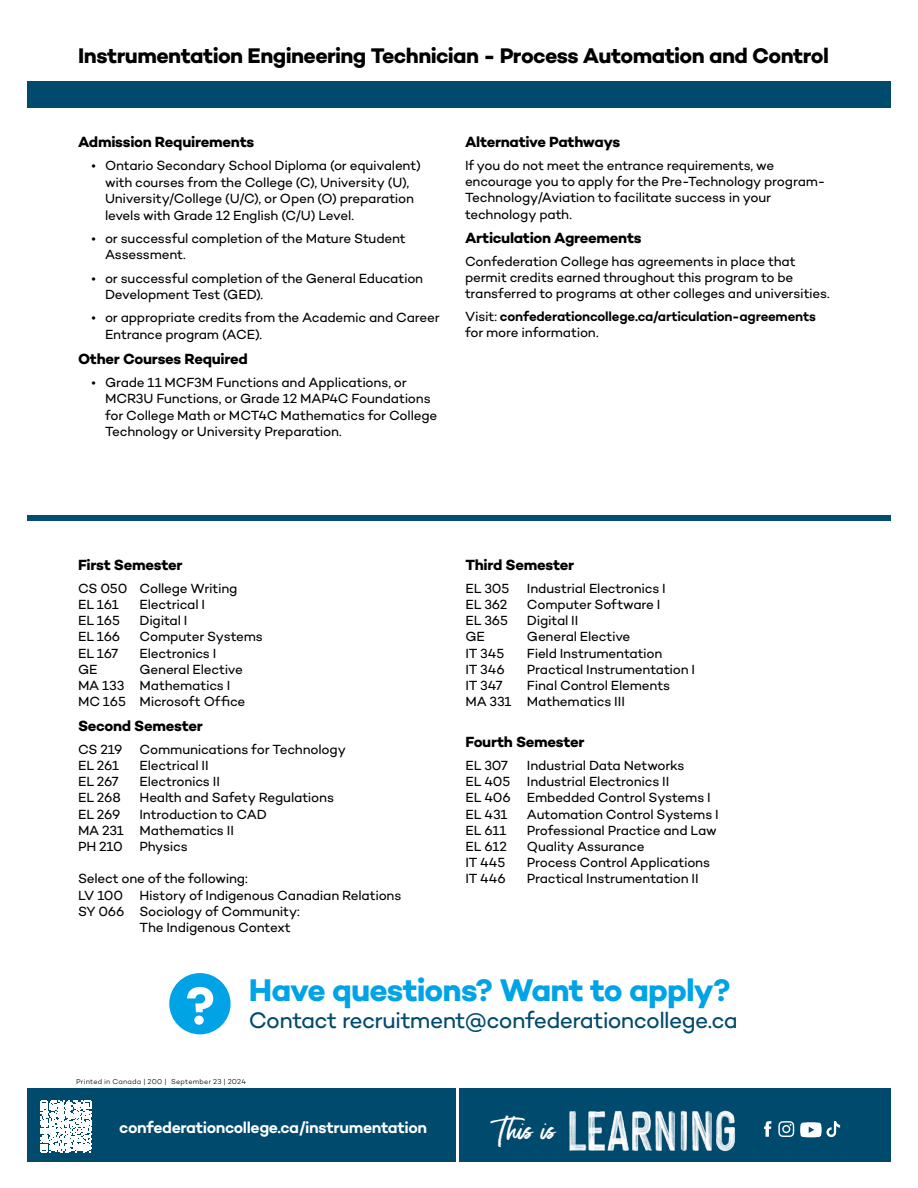
<style>
.page{position:relative;width:918px;height:1188px;background:#fff}
.page>*{position:absolute;margin:0;border:0;box-sizing:border-box;transform-origin:0 0}
.t1{font:700 31.8px "Campton";letter-spacing:-.03em;color:#00a3e6}
.t2{font:30.3px "Moonstone";color:#fff}
.t3{font:22.8px "Campton";letter-spacing:-.03em;color:#004a6e}
.t4{font:700 21.6px "Campton";letter-spacing:-.03em;color:#000}
.t5{font:600 16.2px "Campton";letter-spacing:-.025em;color:#fff}
.t6{font:700 15px "Campton";letter-spacing:-.02em;color:#000}
.t7{font:13.5px/16.2px "Campton";letter-spacing:-.015em;color:#000}
.t8{font:600 13.5px/16px "Campton";letter-spacing:-.015em;color:#000}
.t9{font:300 7.2px "Campton";letter-spacing:.03em;color:#000}
.s1{font-weight:400}
</style>
<div class="page">
<div style="left:27px;top:515px;width:864px;height:6px;background:#004e71"></div>
<div style="left:170px;top:974px;width:59px;height:59px;background:#00a3e6;border-radius:50%"></div>
<div style="left:169px;top:973px;width:62px;height:61px;border:2px solid #00a3e6;border-radius:50%"></div>
<svg style="left:187px;top:987px;width:26px;height:38px"></svg>
<div style="left:27px;top:81px;width:864px;height:27px;background:#004a6e"></div>
<div style="left:27px;top:1089px;width:864px;height:73px;background:#004a6e"></div>
<hr style="left:456px;top:1087px;width:3px;height:79px;background:#fff">
<svg style="left:40px;top:1101px;width:51px;height:51px"></svg>
<svg style="left:764px;top:1121px;width:7px;height:16px"></svg>
<svg style="left:778px;top:1121px;width:16px;height:16px"></svg>
<svg style="left:800px;top:1121px;width:40px;height:16px"></svg>
<h3 class="t4" style="left:78px;top:41px;width:753px">Instrumentation Engineering Technician - Process Automation and Control</h3>
<p class="t6" style="left:78px;top:132px;width:178px">Admission Requirements</p>
<p class="t7" style="left:105px;top:157px;width:317px;text-indent:-14px">• Ontario Secondary School Diploma (or equivalent) with courses from the College (C), University (U), University/College (U/C), or Open (O) preparation levels with Grade 12 English (C/U) Level.</p>
<p class="t7" style="left:105px;top:230px;width:302px;text-indent:-14px">• or successful completion of the Mature Student<br>Assessment.</p>
<p class="t7" style="left:105px;top:270px;width:320px;text-indent:-14px">• or successful completion of the General Education<br>Development Test (GED).</p>
<p class="t7" style="left:105px;top:309px;width:336px;text-indent:-14px">• or appropriate credits from the Academic and Career<br>Entrance program (ACE).</p>
<p class="t6" style="left:78px;top:349px;width:171px">Other Courses Required</p>
<p class="t7" style="left:105px;top:374px;width:334px;text-indent:-14px">• Grade 11 MCF3M Functions and Applications, or MCR3U Functions, or Grade 12 MAP4C Foundations for College Math or MCT4C Mathematics for College Technology or University Preparation.</p>
<p class="t6" style="left:465px;top:132px;width:157px">Alternative Pathways</p>
<p class="t7" style="left:465px;top:157px;width:362px">If you do not meet the entrance requirements, we encourage you to apply for the Pre-Technology program-Technology/Aviation to facilitate success in your technology path.</p>
<p class="t6" style="left:465px;top:228px;width:178px">Articulation Agreements</p>
<p class="t7" style="left:465px;top:253px;width:366px">Confederation College has agreements in place that permit credits earned throughout this program to be transferred to programs at other colleges and universities.</p>
<p class="t8" style="left:465px;top:308px;width:352px"><span class="s1">Visit:</span> confederationcollege.ca/articulation-agreements <span class="s1">for more information.</span></p>
<p class="t6" style="left:78px;top:555px;width:106px">First Semester</p>
<p class="t7" style="left:78px;top:580px;width:161px">CS 050 College Writing<br>EL 161</p>
<p class="t7" style="left:140px;top:596px;width:67px">Electrical I</p>
<p class="t7" style="left:78px;top:612px;width:43px">EL 165</p>
<p class="t7" style="left:140px;top:612px;width:49px">Digital I</p>
<p class="t7" style="left:78px;top:628px;width:44px">EL 166</p>
<p class="t7" style="left:140px;top:628px;width:125px">Computer Systems</p>
<p class="t7" style="left:78px;top:645px;width:42px">EL 167</p>
<p class="t7" style="left:140px;top:645px;width:78px">Electronics I</p>
<p class="t7" style="left:78px;top:661px;width:21px">GE</p>
<p class="t7" style="left:78px;top:661px;width:169px;text-indent:62px">General Elective<br>MA 133 Mathematics I<br>MC 165 Microsoft Office</p>
<p class="t6" style="left:78px;top:716px;width:126px">Second Semester</p>
<p class="t7" style="left:78px;top:741px;width:46px">CS 219</p>
<p class="t7" style="left:140px;top:741px;width:208px">Communications for Technology</p>
<p class="t7" style="left:78px;top:757px;width:43px">EL 261</p>
<p class="t7" style="left:140px;top:757px;width:71px">Electrical II</p>
<p class="t7" style="left:78px;top:773px;width:42px">EL 267</p>
<p class="t7" style="left:140px;top:773px;width:82px">Electronics II</p>
<p class="t7" style="left:78px;top:789px;width:44px">EL 268</p>
<p class="t7" style="left:140px;top:789px;width:196px">Health and Safety Regulations</p>
<p class="t7" style="left:78px;top:806px;width:44px">EL 269</p>
<p class="t7" style="left:78px;top:806px;width:190px;text-indent:62px">Introduction to CAD<br>MA 231 Mathematics II<br>PH 210 Physics</p>
<p class="t7" style="left:78px;top:870px;width:171px">Select one of the following:</p>
<p class="t7" style="left:78px;top:887px;width:325px">LV 100 History of Indigenous Canadian Relations</p>
<p class="t7" style="left:78px;top:903px;width:223px">SY 066 Sociology of Community:</p>
<p class="t7" style="left:140px;top:919px;width:153px">The Indigenous Context</p>
<p class="t6" style="left:465px;top:555px;width:110px">Third Semester</p>
<p class="t7" style="left:465px;top:580px;width:46px">EL 305</p>
<p class="t7" style="left:527px;top:580px;width:140px">Industrial Electronics I</p>
<p class="t7" style="left:465px;top:596px;width:43px">EL 362</p>
<p class="t7" style="left:527px;top:596px;width:135px">Computer Software I</p>
<p class="t7" style="left:465px;top:612px;width:44px">EL 365</p>
<p class="t7" style="left:527px;top:612px;width:53px">Digital II</p>
<p class="t7" style="left:465px;top:628px;width:21px">GE</p>
<p class="t7" style="left:527px;top:628px;width:105px">General Elective</p>
<p class="t7" style="left:465px;top:645px;width:41px">IT 345</p>
<p class="t7" style="left:527px;top:645px;width:137px">Field Instrumentation</p>
<p class="t7" style="left:465px;top:661px;width:41px">IT 346</p>
<p class="t7" style="left:527px;top:661px;width:170px">Practical Instrumentation I</p>
<p class="t7" style="left:465px;top:677px;width:39px">IT 347</p>
<p class="t7" style="left:465px;top:677px;width:206px;text-indent:62px">Final Control Elements<br>MA 331 Mathematics III</p>
<p class="t6" style="left:465px;top:732px;width:121px">Fourth Semester</p>
<p class="t7" style="left:465px;top:757px;width:44px">EL 307</p>
<p class="t7" style="left:465px;top:757px;width:247px;text-indent:62px">Industrial Data Networks<br>EL 405 Industrial Electronics II<br>EL 406 Embedded Control Systems I<br>EL 431</p>
<p class="t7" style="left:527px;top:806px;width:193px">Automation Control Systems I</p>
<p class="t7" style="left:465px;top:822px;width:42px">EL 611</p>
<p class="t7" style="left:527px;top:822px;width:191px">Professional Practice and Law</p>
<p class="t7" style="left:465px;top:838px;width:43px">EL 612</p>
<p class="t7" style="left:527px;top:838px;width:119px">Quality Assurance</p>
<p class="t7" style="left:465px;top:854px;width:42px">IT 445</p>
<p class="t7" style="left:527px;top:854px;width:185px">Process Control Applications</p>
<p class="t7" style="left:465px;top:870px;width:42px">IT 446</p>
<p class="t7" style="left:527px;top:870px;width:173px">Practical Instrumentation II</p>
<h1 class="t1" style="left:249px;top:970px;width:484px">Have questions? Want to apply?</h1>
<h3 class="t3" style="left:249px;top:1006px;width:491px">Contact recruitment@confederationcollege.ca</h3>
<p class="t9" style="left:76px;top:1077px;width:171px">Printed in Canada | 200 | September 23 | 2024</p>
<p class="t5" style="left:119px;top:1118px;width:309px">confederationcollege.ca/instrumentation</p>
<h2 class="t2" style="left:499px;top:1110px;width:59px">This is</h2>
</div>
